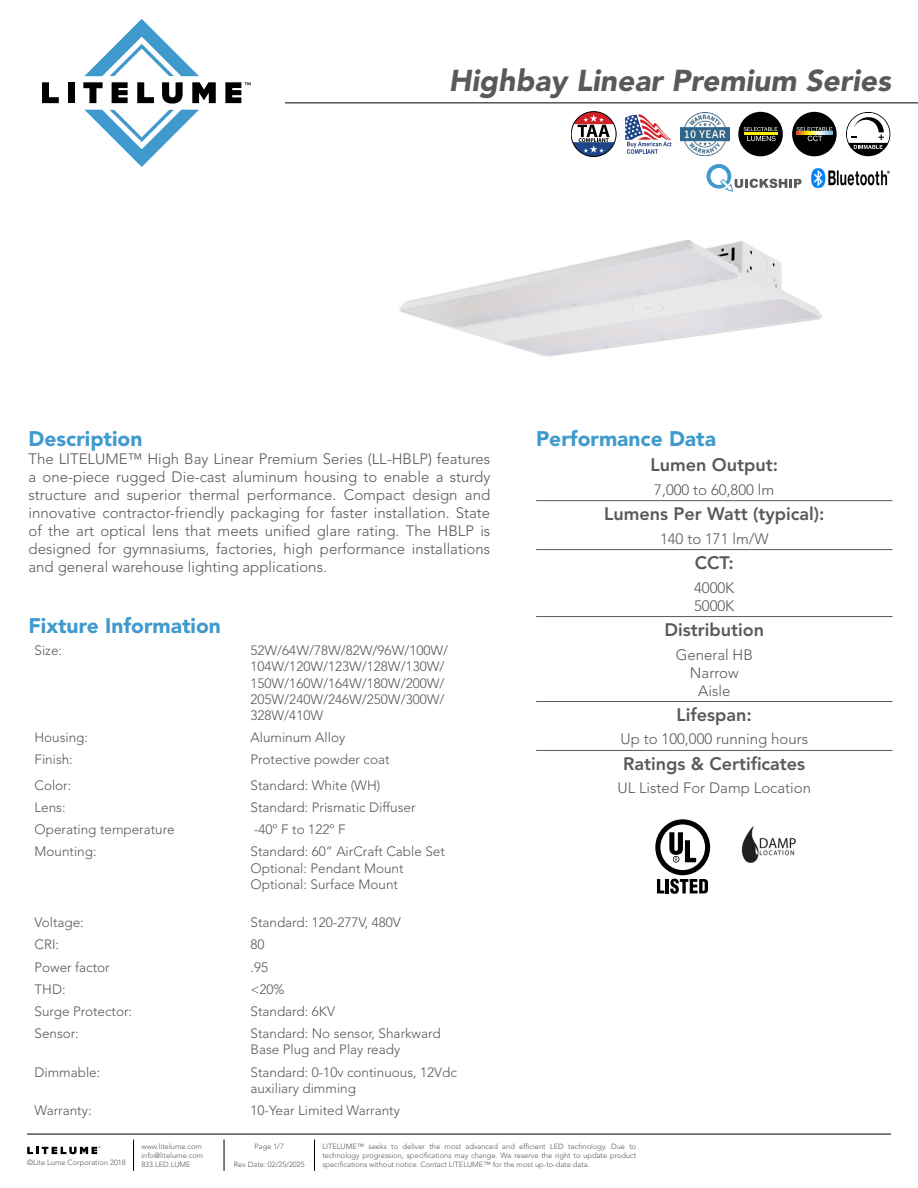
<style>
.page{position:relative;width:918px;height:1188px;background:#fff}
.page>*{position:absolute;margin:0;border:0;box-sizing:border-box;transform-origin:0 0}
.t1{font:italic 900 30px "Avenir LT Std";color:#59595c}
.t2{font:900 21px "Avenir LT Std";color:#419acd}
.t3{font:800 18px "Avenir LT Std";color:#59595c}
.t4{font:300 15px/18px "Avenir LT Std";color:#59595c;text-align:justify}
.t5{font:300 13.5px/16.2px "Avenir LT Std";color:#59595c}
.t6{font:300 7.5px/9px "Avenir LT Std";color:#59595c;text-align:justify}
</style>
<div class="page">
<hr style="left:27px;top:1134px;width:864px;height:1px;background:#000">
<hr style="left:285px;top:103px;width:633px;height:1px;background:#000">
<hr style="left:133px;top:1140px;width:1px;height:31px;background:#000">
<hr style="left:224px;top:1140px;width:1px;height:31px;background:#000">
<hr style="left:314px;top:1140px;width:1px;height:31px;background:#000">
<svg style="left:27px;top:1147px;width:73px;height:7px"></svg>
<svg style="left:42px;top:82px;width:17px;height:21px"></svg>
<div style="left:68px;top:82px;width:7px;height:21px;background:#000"></div>
<svg style="left:83px;top:82px;width:20px;height:21px"></svg>
<svg style="left:112px;top:82px;width:16px;height:21px"></svg>
<svg style="left:137px;top:82px;width:17px;height:21px"></svg>
<svg style="left:162px;top:82px;width:21px;height:22px"></svg>
<svg style="left:192px;top:82px;width:24px;height:21px"></svg>
<svg style="left:84px;top:19px;width:115px;height:57px"></svg>
<svg style="left:85px;top:110px;width:114px;height:57px"></svg>
<svg style="left:225px;top:82px;width:26px;height:21px"></svg>
<img style="left:399px;top:240px;width:423px;height:117px">
<hr style="left:536px;top:500px;width:356px;height:1px;background:#59595c">
<hr style="left:536px;top:549px;width:356px;height:1px;background:#59595c">
<hr style="left:536px;top:616px;width:356px;height:1px;background:#59595c">
<hr style="left:536px;top:701px;width:356px;height:1px;background:#59595c">
<hr style="left:536px;top:750px;width:356px;height:1px;background:#59595c">
<svg style="left:625px;top:114px;width:47px;height:40px"></svg>
<svg style="left:655px;top:819px;width:55px;height:75px"></svg>
<img style="left:741px;top:826px;width:55px;height:36px">
<img style="left:680px;top:113px;width:49px;height:42px">
<svg style="left:571px;top:112px;width:45px;height:45px"></svg>
<div style="left:738px;top:112px;width:45px;height:44px;background:#000;border-radius:50%"></div>
<svg style="left:744px;top:127px;width:34px;height:14px"></svg>
<hr style="left:744px;top:132px;width:34px;height:3px;background:#fff200">
<div style="left:792px;top:112px;width:45px;height:44px;background:#000;border-radius:50%"></div>
<svg style="left:797px;top:127px;width:35px;height:14px"></svg>
<svg style="left:796px;top:132px;width:36px;height:3px"></svg>
<svg style="left:846px;top:112px;width:45px;height:44px"></svg>
<svg style="left:707px;top:164px;width:95px;height:28px"></svg>
<img style="left:811px;top:168px;width:79px;height:21px">
<h1 class="t1" style="left:449px;top:62px;width:444px">Highbay Linear Premium Series</h1>
<h2 class="t2" style="left:29px;top:426px;width:115px">Description</h2>
<p class="t4" style="left:29px;top:450px;width:463px">The LITELUME™ High Bay Linear Premium Series (LL-HBLP) features a one-piece rugged Die-cast aluminum housing to enable a sturdy structure and superior thermal performance. Compact design and innovative contractor-friendly packaging for faster installation. State of the art optical lens that meets unified glare rating. The HBLP is designed for gymnasiums, factories, high performance installations and general warehouse lighting applications.</p>
<h2 class="t2" style="left:29px;top:613px;width:194px">Fixture Information</h2>
<p class="t5" style="left:35px;top:642px;width:29px">Size:</p>
<p class="t5" style="left:251px;top:642px;width:199px">52W/64W/78W/82W/96W/100W/<br>104W/120W/123W/128W/130W/<br>150W/160W/164W/180W/200W/<br>205W/240W/246W/250W/300W/<br>328W/410W</p>
<p class="t5" style="left:35px;top:729px;width:55px">Housing:</p>
<p class="t5" style="left:251px;top:729px;width:96px">Aluminum Alloy</p>
<p class="t5" style="left:35px;top:752px;width:40px">Finish:</p>
<p class="t5" style="left:251px;top:752px;width:141px">Protective powder coat</p>
<p class="t5" style="left:35px;top:777px;width:38px">Color:</p>
<p class="t5" style="left:251px;top:777px;width:131px">Standard: White (WH)</p>
<p class="t5" style="left:35px;top:799px;width:33px">Lens:</p>
<p class="t5" style="left:251px;top:799px;width:167px">Standard: Prismatic Diffuser</p>
<p class="t5" style="left:35px;top:822px;width:142px">Operating temperature</p>
<p class="t5" style="left:254px;top:822px;width:93px">-40º F to 122º F</p>
<p class="t5" style="left:35px;top:844px;width:64px">Mounting:</p>
<p class="t5" style="left:251px;top:844px;width:196px">Standard: 60” AirCraft Cable Set<br>Optional: Pendant Mount<br>Optional: Surface Mount</p>
<p class="t5" style="left:35px;top:915px;width:51px">Voltage:</p>
<p class="t5" style="left:251px;top:915px;width:152px">Standard: 120-277V, 480V</p>
<p class="t5" style="left:35px;top:937px;width:26px">CRI:</p>
<p class="t5" style="left:251px;top:937px;width:16px">80</p>
<p class="t5" style="left:35px;top:959px;width:77px">Power factor</p>
<p class="t5" style="left:251px;top:959px;width:19px">.95</p>
<p class="t5" style="left:35px;top:981px;width:33px">THD:</p>
<p class="t5" style="left:251px;top:981px;width:36px">&lt;20%</p>
<p class="t5" style="left:35px;top:1003px;width:99px">Surge Protector:</p>
<p class="t5" style="left:251px;top:1003px;width:86px">Standard: 6KV</p>
<p class="t5" style="left:35px;top:1026px;width:46px">Sensor:</p>
<p class="t5" style="left:251px;top:1026px;width:192px">Standard: No sensor, Sharkward<br>Base Plug and Play ready</p>
<p class="t5" style="left:35px;top:1064px;width:67px">Dimmable:</p>
<p class="t5" style="left:251px;top:1064px;width:208px">Standard: 0-10v continuous, 12Vdc auxiliary dimming</p>
<p class="t5" style="left:35px;top:1102px;width:59px">Warranty:</p>
<p class="t5" style="left:251px;top:1102px;width:151px">10-Year Limited Warranty</p>
<h2 class="t2" style="left:536px;top:426px;width:181px">Performance Data</h2>
<h3 class="t3" style="left:650px;top:454px;width:129px">Lumen Output:</h3>
<p class="t4" style="left:654px;top:481px;width:121px">7,000 to 60,800 lm</p>
<h3 class="t3" style="left:604px;top:503px;width:222px">Lumens Per Watt (typical):</h3>
<p class="t4" style="left:660px;top:529px;width:110px">140 to 171 lm/W</p>
<h3 class="t3" style="left:695px;top:552px;width:40px">CCT:</h3>
<p class="t4" style="left:694px;top:578px;width:42px">4000K<br>5000K</p>
<h3 class="t3" style="left:664px;top:619px;width:101px">Distribution</h3>
<p class="t4" style="left:676px;top:645px;width:79px;text-align:center">General HB<br>Narrow<br>Aisle</p>
<h3 class="t3" style="left:677px;top:704px;width:77px">Lifespan:</h3>
<p class="t4" style="left:620px;top:730px;width:189px">Up to 100,000 running hours</p>
<h3 class="t3" style="left:623px;top:753px;width:184px">Ratings &amp; Certificates</h3>
<p class="t4" style="left:617px;top:779px;width:195px">UL Listed For Damp Location</p>
<p class="t6" style="left:141px;top:1142px;width:63px;text-align:left">www.litelume.com info@litelume.com<br>833.LED.LUME</p>
<p class="t6" style="left:255px;top:1142px;width:31px">Page 1/7</p>
<p class="t6" style="left:27px;top:1158px;width:100px">©Lite Lume Corporation 2018</p>
<p class="t6" style="left:234px;top:1160px;width:72px">Rev Date: 02/25/2025</p>
<p class="t6" style="left:322px;top:1142px;width:316px">LITELUME™ seeks to deliver the most advanced and efficient LED technology. Due to technology progression, specifications may change. We reserve the right to update product specifications without notice. Contact LITELUME™ for the most up-to-date data.</p>
</div>
